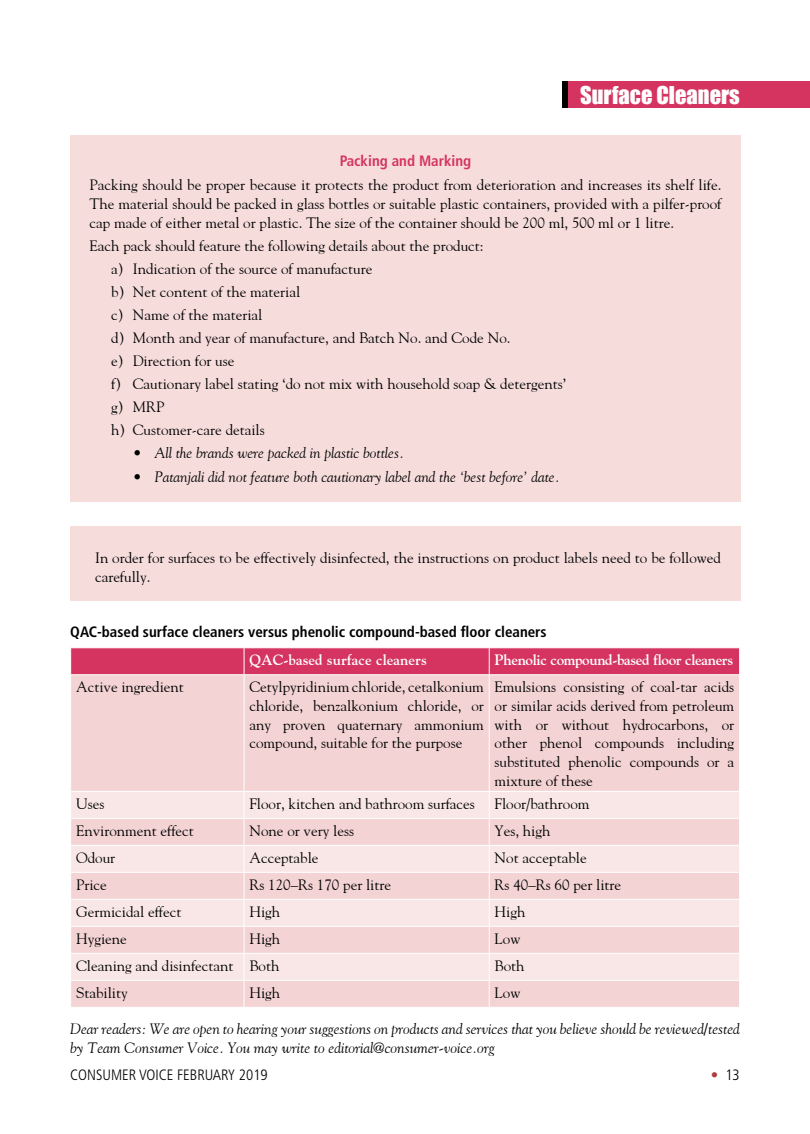
<style>
.page{position:relative;width:810px;height:1134px;background:#fff}
.page>*{position:absolute;margin:0;border:0;box-sizing:border-box;transform-origin:0 0}
.t1{font:22.5px "Impact";color:#fff}
.t2{font:15px/18.8px "Gaudiya";color:#000;text-align:justify}
.t3{font:italic 15px/18.8px "Gaudiya";color:#000}
.t4{font:700 condensed 15px "Frutiger";color:#000}
.t5{font:700 15px "Gaudiya";letter-spacing:-.025em;color:#fff}
.t6{font:300 condensed 15px "Frutiger";color:#000}
.t7{font:700 15px "Gaudiya";color:#fff}
.t8{font:700 condensed 15px "Frutiger";color:#d53360}
.s1{color:#ae3d3c}
</style>
<div class="page">
<div style="left:562px;top:81px;width:12px;height:27px;background:#000"></div>
<div style="left:568px;top:81px;width:242px;height:27px;background:#d53360"></div>
<div style="left:70px;top:135px;width:671px;height:366px;background:#f6dddc"></div>
<div style="left:70px;top:526px;width:670px;height:75px;background:#f6dddc"></div>
<div style="left:71px;top:675px;width:668px;height:332px;background:#f3d3d3"></div>
<svg style="left:71px;top:792px;width:668px;height:188px;background:#f5dede"></svg>
<div style="left:70px;top:648px;width:670px;height:26px;background:#d53360"></div>
<hr style="left:244px;top:675px;width:1px;height:116px;background:#fff">
<hr style="left:489px;top:675px;width:1px;height:116px;background:#fff">
<hr style="left:70px;top:791px;width:174px;height:1px;background:#fff">
<hr style="left:244px;top:791px;width:245px;height:1px;background:#fff">
<hr style="left:489px;top:791px;width:251px;height:1px;background:#fff">
<hr style="left:70px;top:818px;width:174px;height:1px;background:#fff">
<hr style="left:244px;top:818px;width:245px;height:1px;background:#fff">
<hr style="left:489px;top:818px;width:251px;height:1px;background:#fff">
<hr style="left:70px;top:845px;width:174px;height:1px;background:#fff">
<hr style="left:244px;top:845px;width:245px;height:1px;background:#fff">
<hr style="left:489px;top:845px;width:251px;height:1px;background:#fff">
<hr style="left:70px;top:872px;width:174px;height:1px;background:#fff">
<hr style="left:244px;top:872px;width:245px;height:1px;background:#fff">
<hr style="left:489px;top:872px;width:251px;height:1px;background:#fff">
<hr style="left:70px;top:899px;width:174px;height:1px;background:#fff">
<hr style="left:244px;top:899px;width:245px;height:1px;background:#fff">
<hr style="left:489px;top:899px;width:251px;height:1px;background:#fff">
<hr style="left:70px;top:926px;width:174px;height:1px;background:#fff">
<hr style="left:244px;top:926px;width:245px;height:1px;background:#fff">
<hr style="left:489px;top:926px;width:251px;height:1px;background:#fff">
<hr style="left:70px;top:953px;width:174px;height:1px;background:#fff">
<hr style="left:244px;top:953px;width:245px;height:1px;background:#fff">
<hr style="left:489px;top:953px;width:251px;height:1px;background:#fff">
<hr style="left:70px;top:980px;width:174px;height:1px;background:#fff">
<hr style="left:244px;top:980px;width:245px;height:1px;background:#fff">
<svg style="left:244px;top:792px;width:1px;height:215px"></svg>
<hr style="left:489px;top:980px;width:251px;height:1px;background:#fff">
<svg style="left:489px;top:792px;width:1px;height:215px"></svg>
<h1 class="t1" style="left:580px;top:78px;width:161px">Surface Cleaners</h1>
<p class="t8" style="left:340px;top:152px;width:133px">Packing and Marking</p>
<p class="t2" style="left:90px;top:175px;width:633px">Packing should be proper because it protects the product from deterioration and increases its shelf life.<br>The material should be packed in glass bottles or suitable plastic containers, provided with a pilfer-proof cap made of either metal or plastic. The size of the container should be 200 ml, 500 ml or 1 litre.</p>
<p class="t2" style="left:111px;top:234px;width:456px;line-height:23.1px;text-align:left;text-indent:-22px">Each pack should feature the following details about the product:<br>a) Indication of the source of manufacture<br>b) Net content of the material<br>c) Name of the material<br>d) Month and year of manufacture, and Batch No. and Code No.<br>e) Direction for use<br>f) Cautionary label stating ‘do not mix with household soap &amp; detergents’ g) MRP<br>h) Customer-care details</p>
<p class="t3" style="left:133px;top:444px;width:273px">• All the brands were packed in plastic bottles.</p>
<p class="t3" style="left:133px;top:467px;width:428px">• Patanjali did not feature both cautionary label and the ‘best before’ date.</p>
<p class="t2" style="left:95px;top:548px;width:628px">In order for surfaces to be effectively disinfected, the instructions on product labels need to be followed carefully.</p>
<p class="t4" style="left:70px;top:623px;width:478px">QAC-based surface cleaners versus phenolic compound-based floor cleaners</p>
<p class="t7" style="left:249px;top:651px;width:179px">QAC-based surface cleaners</p>
<p class="t5" style="left:495px;top:651px;width:240px">Phenolic compound-based floor cleaners</p>
<p class="t2" style="left:76px;top:677px;width:109px">Active ingredient</p>
<p class="t2" style="left:249px;top:677px;width:236px">Cetylpyridinium chloride, cetalkonium chloride, benzalkonium chloride, or any proven quaternary ammonium compound, suitable for the purpose</p>
<p class="t2" style="left:495px;top:677px;width:241px">Emulsions consisting of coal-tar acids or similar acids derived from petroleum with or without hydrocarbons, or other phenol compounds including substituted phenolic compounds or a mixture of these</p>
<p class="t2" style="left:76px;top:794px;width:30px">Uses</p>
<p class="t2" style="left:249px;top:794px;width:227px">Floor, kitchen and bathroom surfaces</p>
<p class="t2" style="left:495px;top:794px;width:96px">Floor/bathroom</p>
<p class="t2" style="left:76px;top:821px;width:119px">Environment effect</p>
<p class="t2" style="left:249px;top:821px;width:106px">None or very less</p>
<p class="t2" style="left:495px;top:821px;width:57px">Yes, high</p>
<p class="t2" style="left:76px;top:848px;width:41px">Odour</p>
<p class="t2" style="left:249px;top:848px;width:71px">Acceptable</p>
<p class="t2" style="left:495px;top:848px;width:94px">Not acceptable</p>
<p class="t2" style="left:76px;top:875px;width:32px">Price</p>
<p class="t2" style="left:249px;top:875px;width:143px">Rs 120–Rs 170 per litre</p>
<p class="t2" style="left:495px;top:875px;width:128px">Rs 40–Rs 60 per litre</p>
<p class="t2" style="left:76px;top:902px;width:107px">Germicidal effect</p>
<p class="t2" style="left:249px;top:902px;width:32px">High</p>
<p class="t2" style="left:495px;top:902px;width:32px">High</p>
<p class="t2" style="left:76px;top:929px;width:52px">Hygiene</p>
<p class="t2" style="left:249px;top:929px;width:32px">High</p>
<p class="t2" style="left:495px;top:929px;width:27px">Low</p>
<p class="t2" style="left:76px;top:956px;width:205px">Cleaning and disinfectant Both</p>
<p class="t2" style="left:495px;top:956px;width:31px">Both</p>
<p class="t2" style="left:76px;top:983px;width:53px">Stability</p>
<p class="t2" style="left:249px;top:983px;width:32px">High</p>
<p class="t2" style="left:495px;top:983px;width:27px">Low</p>
<p class="t3" style="left:70px;top:1020px;width:671px">Dear readers: We are open to hearing your suggestions on products and services that you believe should be reviewed/tested by Team Consumer Voice. You may write to editorial@consumer-voice.org</p>
<p class="t6" style="left:70px;top:1066px;width:199px">CONSUMER VOICE FEBRUARY 2019</p>
<p class="t6" style="left:711px;top:1066px;width:31px"><span class="s1">•</span> 13</p>
</div>
